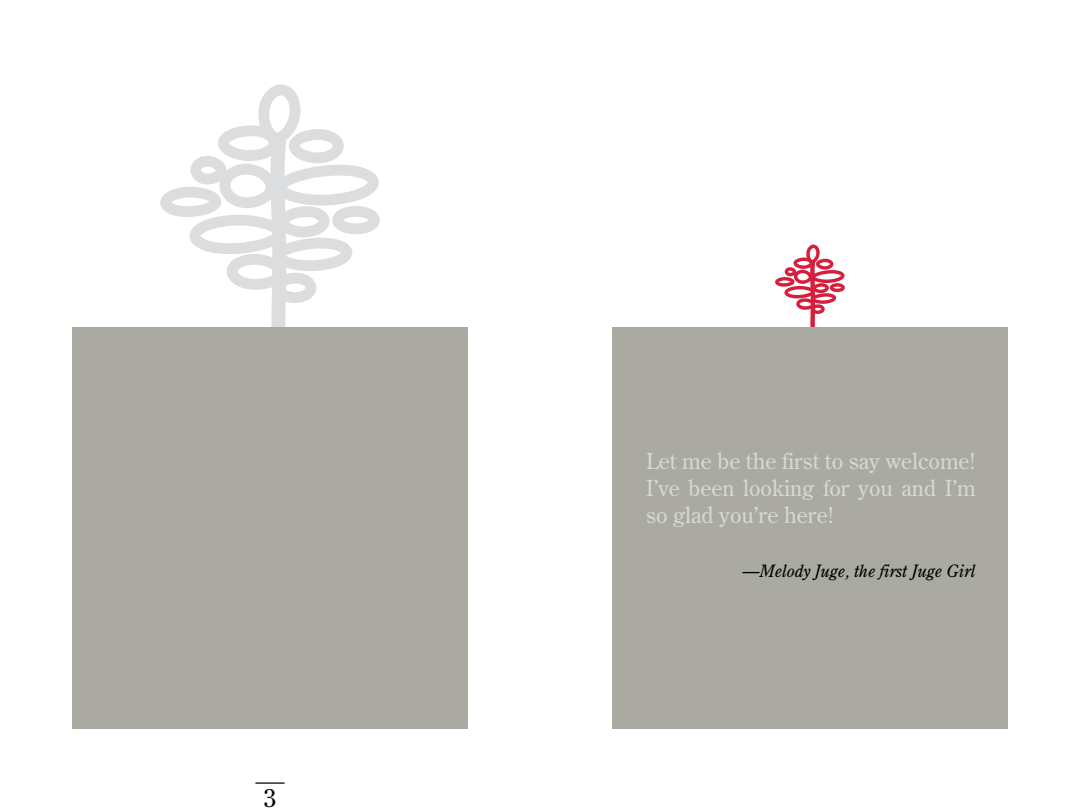
<style>
.page{position:relative;width:1080px;height:810px;background:#fff}
.page>*{position:absolute;margin:0;border:0;box-sizing:border-box;transform-origin:0 0}
.t1{font:25px "Century Old Style Std";color:#000}
.t2{font:22px/27px "Century Old Style Std";color:#d8d8d3;text-align:justify}
.t3{font:italic 17px "Century Old Style Std";color:#000}
</style>
<div class="page">
<hr style="left:255px;top:782px;width:30px;height:2px;background:#000">
<svg style="left:775px;top:244px;width:70px;height:84px"></svg>
<svg style="left:189px;top:84px;width:190px;height:244px"></svg>
<svg style="left:160px;top:187px;width:61px;height:30px"></svg>
<svg style="left:332px;top:206px;width:48px;height:28px"></svg>
<div style="left:612px;top:328px;width:396px;height:401px;background:#aaaaa2"></div>
<div style="left:72px;top:328px;width:396px;height:401px;background:#aaaaa2"></div>
<p class="t1" style="left:264px;top:782px;width:14px">3</p>
<p class="t2" style="left:646px;top:447px;width:331px">Let me be the first to say welcome!<br>I’ve been looking for you and I’m so glad you’re here!</p>
<p class="t3" style="left:743px;top:560px;width:234px">—Melody Juge, the first Juge Girl</p>
</div>
